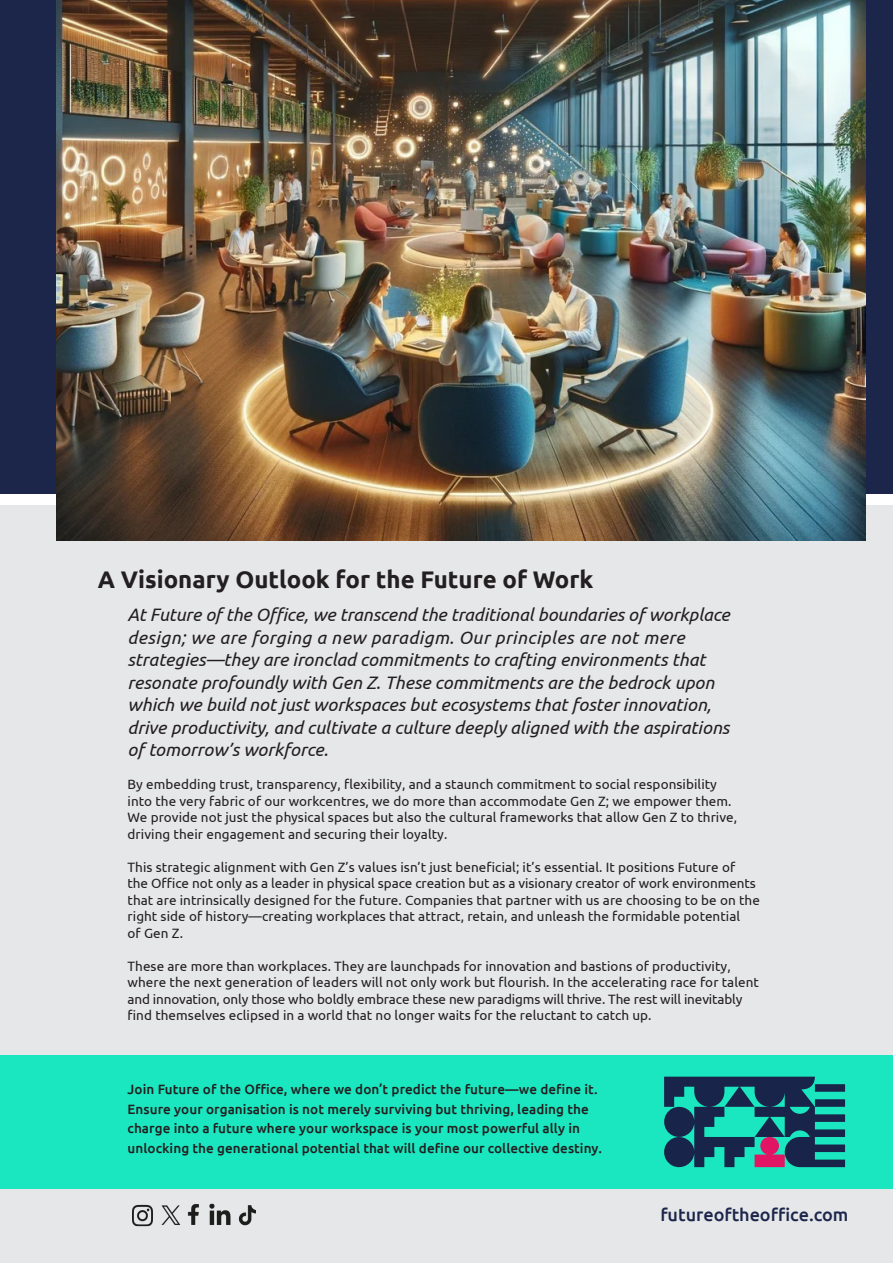
<style>
.page{position:relative;width:893px;height:1263px;background:#fff}
.page>*{position:absolute;margin:0;border:0;box-sizing:border-box;transform-origin:0 0}
.t1{font:700 24px "Ubuntu";color:#231f20}
.t2{font:italic 18px/22.5px "Ubuntu";color:#231f20}
.t3{font:500 18px "Ubuntu";color:#1c264a}
.t4{font:13.5px/16.5px "Ubuntu";letter-spacing:.005em;color:#231f20}
.t5{font:500 13.5px/19.5px "Ubuntu";letter-spacing:.005em;color:#231f20}
</style>
<div class="page">
<div style="left:0;top:0;width:893px;height:494px;background:#1c264a"></div>
<div style="left:0;top:505px;width:893px;height:758px;background:#e6e7e9"></div>
<img style="left:57px;top:0;width:809px;height:541px">
<img style="left:132px;top:1203px;width:124px;height:24px">
<div style="left:0;top:1055px;width:893px;height:134px;background:#1ae6bf"></div>
<svg style="left:664px;top:1077px;width:181px;height:91px"></svg>
<p class="t1" style="left:98px;top:565px;width:497px">A Visionary Outlook for the Future of Work</p>
<p class="t2" style="left:128px;top:603px;width:604px">At Future of the Office, we transcend the traditional boundaries of workplace design; we are forging a new paradigm. Our principles are not mere strategies—they are ironclad commitments to crafting environments that resonate profoundly with Gen Z. These commitments are the bedrock upon which we build not just workspaces but ecosystems that foster innovation, drive productivity, and cultivate a culture deeply aligned with the aspirations of tomorrow’s workforce.</p>
<p class="t4" style="left:128px;top:776px;width:611px">By embedding trust, transparency, flexibility, and a staunch commitment to social responsibility into the very fabric of our workcentres, we do more than accommodate Gen Z; we empower them.<br>We provide not just the physical spaces but also the cultural frameworks that allow Gen Z to thrive, driving their engagement and securing their loyalty.</p>
<p class="t4" style="left:128px;top:858px;width:634px">This strategic alignment with Gen Z’s values isn’t just beneficial; it’s essential. It positions Future of<br>the Office not only as a leader in physical space creation but as a visionary creator of work environments that are intrinsically designed for the future. Companies that partner with us are choosing to be on the right side of history—creating workplaces that attract, retain, and unleash the formidable potential<br>of Gen Z.</p>
<p class="t4" style="left:128px;top:957px;width:633px">These are more than workplaces. They are launchpads for innovation and bastions of productivity, where the next generation of leaders will not only work but flourish. In the accelerating race for talent and innovation, only those who boldly embrace these new paradigms will thrive. The rest will inevitably find themselves eclipsed in a world that no longer waits for the reluctant to catch up.</p>
<p class="t5" style="left:128px;top:1079px;width:476px">Join Future of the Office, where we don’t predict the future—we define it.<br>Ensure your organisation is not merely surviving but thriving, leading the charge into a future where your workspace is your most powerful ally in unlocking the generational potential that will define our collective destiny.</p>
<p class="t3" style="left:660px;top:1203px;width:189px">futureoftheoffice.com</p>
</div>
